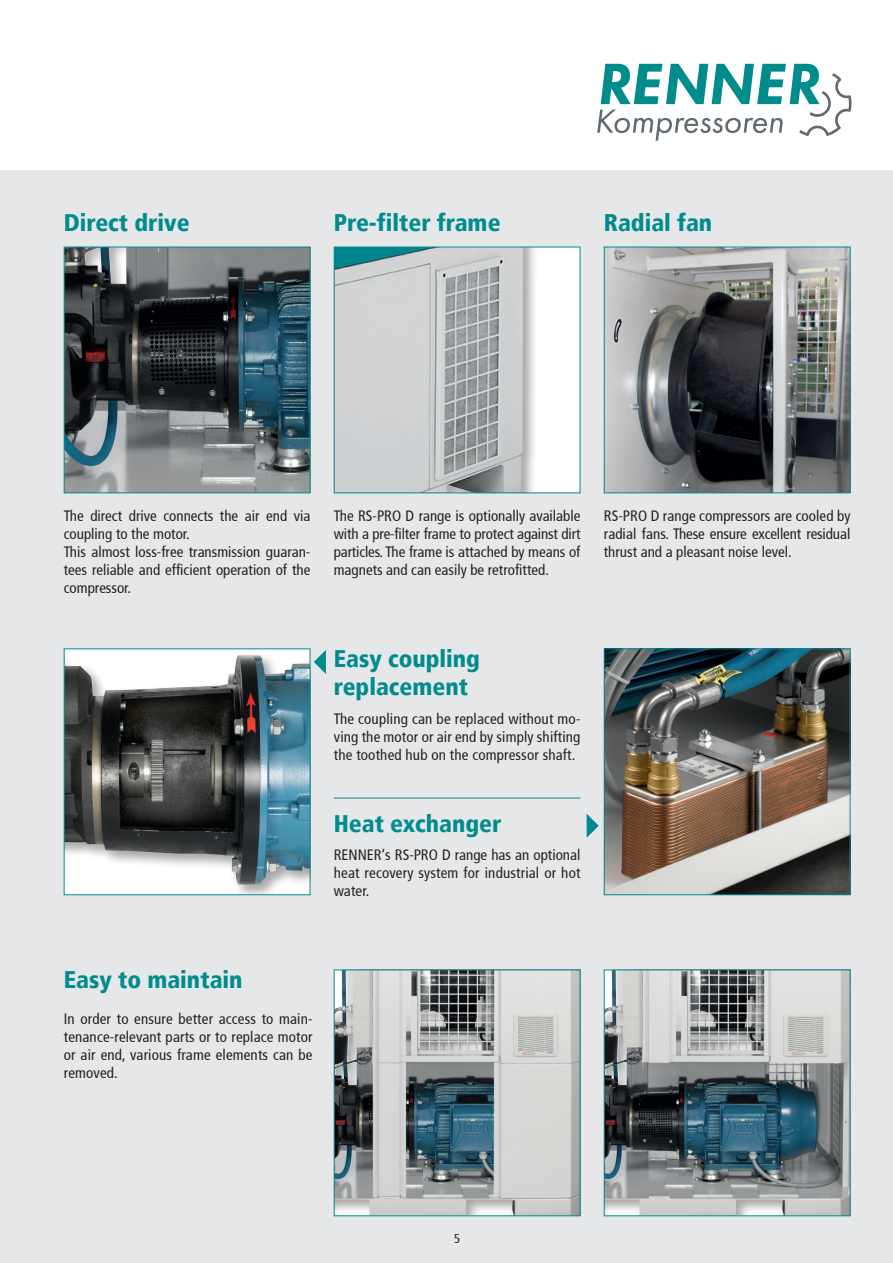
<style>
.page{position:relative;width:893px;height:1263px;background:#fff}
.page>*{position:absolute;margin:0;border:0;box-sizing:border-box;transform-origin:0 0}
.t1{font:900 condensed 24px/28.8px "Frutiger";color:#008c8c}
.t2{font:condensed 15px/18px "Frutiger";color:#231f20;text-align:justify}
.t3{font:condensed 12.75px "Frutiger";color:#231f20}
</style>
<div class="page">
<div style="left:0;top:170px;width:893px;height:1093px;background:#e6e7e9"></div>
<svg style="left:597px;top:64px;width:254px;height:77px"></svg>
<div style="left:64px;top:649px;width:246px;height:246px;background:#231f20;opacity:.4"></div>
<img style="left:66px;top:655px;width:242px;height:229px">
<div style="left:64px;top:648px;width:246px;height:247px;border:1px solid #008c8c"></div>
<img style="left:606px;top:650px;width:242px;height:243px">
<div style="left:604px;top:648px;width:246px;height:247px;border:1px solid #008c8c"></div>
<svg style="left:314px;top:650px;width:12px;height:24px"></svg>
<svg style="left:587px;top:814px;width:12px;height:24px"></svg>
<hr style="left:334px;top:798px;width:246px;height:1px;background:#008c8c">
<img style="left:336px;top:971px;width:242px;height:243px">
<img style="left:606px;top:971px;width:242px;height:243px">
<img style="left:66px;top:249px;width:242px;height:242px">
<div style="left:64px;top:247px;width:246px;height:246px;border:1px solid #008c8c"></div>
<div style="left:334px;top:247px;width:246px;height:246px;background:#fff"></div>
<div style="left:334px;top:247px;width:204px;height:246px;background:#231f20;opacity:.4"></div>
<img style="left:336px;top:249px;width:187px;height:242px">
<img style="left:606px;top:249px;width:242px;height:242px">
<div style="left:604px;top:247px;width:246px;height:246px;border:1px solid #008c8c"></div>
<h1 class="t1" style="left:64px;top:208px;width:127px">Direct drive</h1>
<h1 class="t1" style="left:334px;top:208px;width:168px">Pre-filter frame</h1>
<h1 class="t1" style="left:604px;top:208px;width:110px">Radial fan</h1>
<p class="t2" style="left:64px;top:507px;width:248px;text-align:left">The direct drive connects the air end via coupling to the motor.<br>This almost loss-free transmission guaran&shy;tees reliable and efficient operation of the compressor.</p>
<p class="t2" style="left:604px;top:507px;width:248px">RS-PRO D range compressors are cooled by radial fans. These ensure excellent residual thrust and a pleasant noise level.</p>
<p class="t2" style="left:334px;top:507px;width:248px">The RS-PRO D range is optionally available with a pre-filter frame to protect against dirt particles. The frame is attached by means of magnets and can easily be retrofitted.</p>
<h1 class="t1" style="left:334px;top:644px;width:148px">Easy coupling replacement</h1>
<p class="t2" style="left:334px;top:710px;width:248px">The coupling can be replaced without mo&shy;ving the motor or air end by simply shifting the toothed hub on the compressor shaft.</p>
<h1 class="t1" style="left:334px;top:809px;width:169px">Heat exchanger</h1>
<p class="t2" style="left:334px;top:845px;width:248px">RENNER‘s RS-PRO D range has an optional heat recovery system for industrial or hot water.</p>
<h1 class="t1" style="left:64px;top:965px;width:180px">Easy to maintain</h1>
<p class="t2" style="left:64px;top:1009px;width:250px">In order to ensure better access to main&shy;tenance-relevant parts or to replace motor or air end, various frame elements can be removed.</p>
<p class="t3" style="left:454px;top:1231px;width:8px">5</p>
</div>
